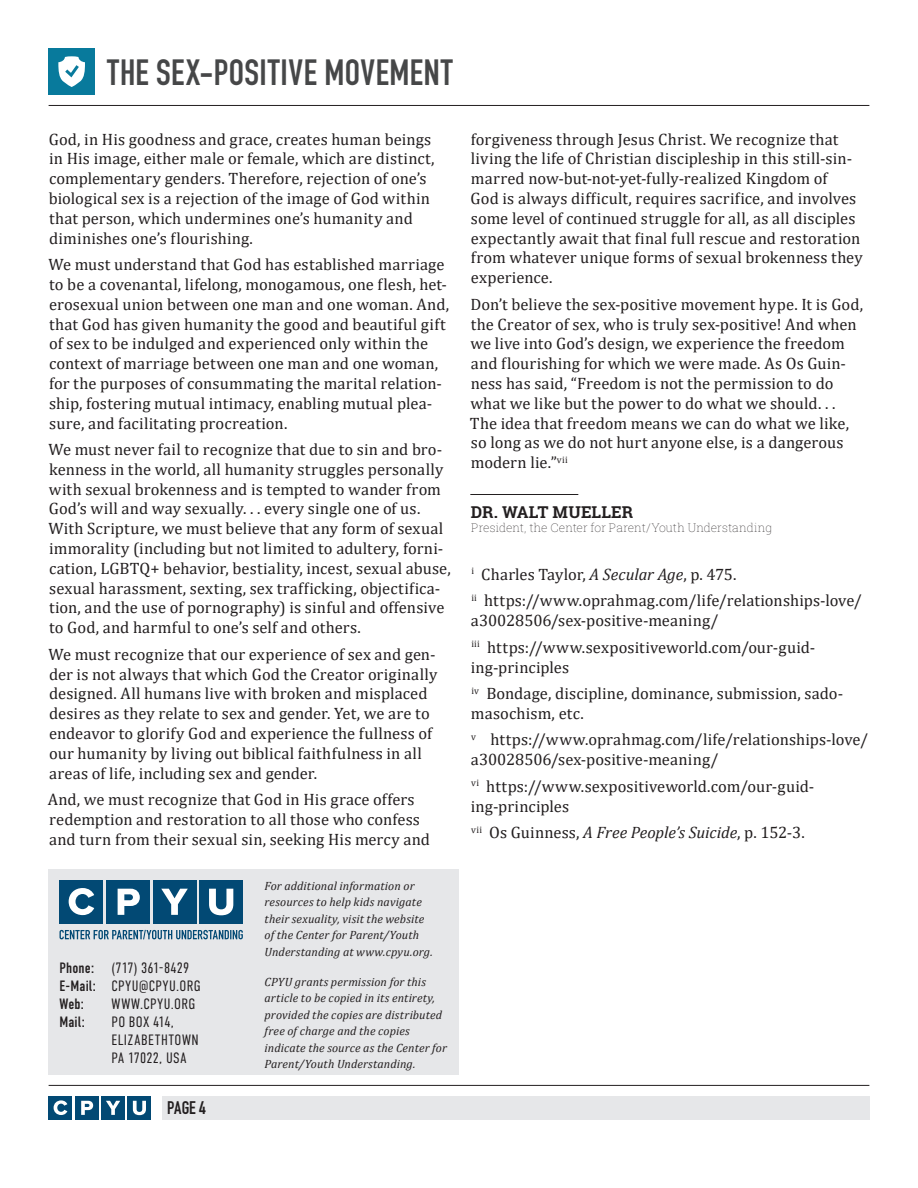
<style>
.page{position:relative;width:918px;height:1188px;background:#fff}
.page>*{position:absolute;margin:0;border:0;box-sizing:border-box;transform-origin:0 0}
.t1{font:700 36px "DIN Condensed";letter-spacing:.015em;color:#464748}
.t2{font:700 18px "DIN Condensed";color:#231f20}
.Body_text{font:16.5px/19.8px "Cambria";letter-spacing:.005em;color:#231f20}
.Body_text-2{font:700 16.5px "Roboto Slab";letter-spacing:.005em;color:#231f20}
.Copy{font:300 15px "DIN Condensed";letter-spacing:.025em;color:#231f20}
.Copy-2{font:15px "DIN Condensed";letter-spacing:.01em;color:#231f20}
.Copy-3{font:italic 12px/16.5px "Cambria";letter-spacing:.01em;color:#231f20}
.Body_text-3{font:100 12px "Roboto Slab";color:#231f20}
.s1{font-weight:400}
.s2{font-style:italic}
</style>
<div class="page">
<div style="left:49px;top:1096px;width:23px;height:24px;background:#024974"></div>
<svg style="left:54px;top:1100px;width:13px;height:15px"></svg>
<div style="left:75px;top:1096px;width:23px;height:24px;background:#024974"></div>
<svg style="left:81px;top:1101px;width:12px;height:14px"></svg>
<div style="left:101px;top:1096px;width:24px;height:24px;background:#024974"></div>
<svg style="left:106px;top:1101px;width:14px;height:14px"></svg>
<div style="left:128px;top:1096px;width:23px;height:24px;background:#024974"></div>
<svg style="left:133px;top:1101px;width:13px;height:14px"></svg>
<hr style="left:49px;top:1085px;width:820px;height:1px;background:#231f20">
<div style="left:162px;top:1096px;width:707px;height:24px;background:#e6e7e9"></div>
<hr style="left:49px;top:105px;width:820px;height:1px;background:#231f20">
<div style="left:49px;top:49px;width:46px;height:46px;background:#087a9c"></div>
<svg style="left:58px;top:56px;width:27px;height:31px"></svg>
<hr style="left:470px;top:494px;width:108px;height:1px;background:#231f20">
<div style="left:49px;top:869px;width:410px;height:206px;background:#e6e7e9"></div>
<div style="left:59px;top:880px;width:44px;height:44px;background:#024974"></div>
<svg style="left:69px;top:888px;width:25px;height:27px"></svg>
<div style="left:106px;top:880px;width:44px;height:44px;background:#024974"></div>
<svg style="left:118px;top:889px;width:22px;height:26px"></svg>
<div style="left:153px;top:880px;width:43px;height:44px;background:#024974"></div>
<svg style="left:161px;top:889px;width:27px;height:26px"></svg>
<div style="left:199px;top:880px;width:44px;height:44px;background:#024974"></div>
<svg style="left:209px;top:889px;width:24px;height:26px"></svg>
<svg style="left:60px;top:930px;width:183px;height:9px"></svg>
<p class="t1" style="left:107px;top:48px;width:347px">THE SEX-POSITIVE MOVEMENT</p>
<p class="Body_text" style="left:49px;top:129px;width:387px">God, in His goodness and grace, creates human beings in His image, either male or female, which are distinct, complementary genders. Therefore, rejection of one’s biological sex is a rejection of the image of God within that person, which undermines one’s humanity and diminishes one’s flourishing.</p>
<p class="Body_text" style="left:49px;top:255px;width:402px">We must understand that God has established marriage to be a covenantal, lifelong, monogamous, one flesh, het&shy;erosexual union between one man and one woman. And, that God has given humanity the good and beautiful gift of sex to be indulged and experienced only within the context of marriage between one man and one woman, for the purposes of consummating the marital relation&shy;ship, fostering mutual intimacy, enabling mutual plea&shy;sure, and facilitating procreation.</p>
<p class="Body_text" style="left:49px;top:440px;width:404px">We must never fail to recognize that due to sin and bro&shy;kenness in the world, all humanity struggles personally with sexual brokenness and is tempted to wander from God’s will and way sexually. . . every single one of us.<br>With Scripture, we must believe that any form of sexual immorality (including but not limited to adultery, forni&shy;cation, LGBTQ+ behavior, bestiality, incest, sexual abuse, sexual harassment, sexting, sex trafficking, objectifica&shy;tion, and the use of pornography) is sinful and offensive to God, and harmful to one’s self and others.</p>
<p class="Body_text" style="left:49px;top:644px;width:390px">We must recognize that our experience of sex and gen&shy;der is not always that which God the Creator originally designed. All humans live with broken and misplaced desires as they relate to sex and gender. Yet, we are to endeavor to glorify God and experience the fullness of our humanity by living out biblical faithfulness in all areas of life, including sex and gender.</p>
<p class="Body_text" style="left:48px;top:790px;width:384px">And, we must recognize that God in His grace offers redemption and restoration to all those who confess and turn from their sexual sin, seeking His mercy and</p>
<p class="Copy" style="left:59px;top:959px;width:131px"><span class="s1">Phone:</span> (717) 361-8429</p>
<p class="Copy" style="left:59px;top:977px;width:143px"><span class="s1">E-Mail:</span> CPYU@CPYU.ORG</p>
<p class="Copy-2" style="left:59px;top:995px;width:26px">Web:</p>
<p class="Copy" style="left:111px;top:995px;width:85px">WWW.CPYU.ORG</p>
<p class="Copy-2" style="left:59px;top:1013px;width:27px">Mail:</p>
<p class="Copy" style="left:111px;top:1013px;width:64px">PO BOX 414,</p>
<p class="Copy" style="left:111px;top:1031px;width:89px">ELIZABETHTOWN</p>
<p class="Copy" style="left:111px;top:1049px;width:77px">PA 17022, USA</p>
<p class="t2" style="left:167px;top:1096px;width:40px">PAGE 4</p>
<p class="Copy-3" style="left:265px;top:877px;width:170px">For additional information or resources to help kids navigate their sexuality, visit the website of the Center for Parent/Youth<br>Understanding at www.cpyu.org.</p>
<p class="Copy-3" style="left:265px;top:973px;width:184px">CPYU grants permission for this article to be copied in its entirety, provided the copies are distributed free of charge and the copies indicate the source as the Center for Parent/Youth Understanding.</p>
<p class="Body_text" style="left:471px;top:129px;width:394px">forgiveness through Jesus Christ. We recognize that living the life of Christian discipleship in this still-sin&shy;marred now-but-not-yet-fully-realized Kingdom of<br>God is always difficult, requires sacrifice, and involves some level of continued struggle for all, as all disciples expectantly await that final full rescue and restoration from whatever unique forms of sexual brokenness they experience.</p>
<p class="Body_text" style="left:470px;top:294px;width:395px">Don’t believe the sex-positive movement hype. It is God, the Creator of sex, who is truly sex-positive! And when we live into God’s design, we experience the freedom and flourishing for which we were made. As Os Guin&shy;ness has said, “Freedom is not the permission to do what we like but the power to do what we should. . .<br>The idea that freedom means we can do what we like, so long as we do not hurt anyone else, is a dangerous modern lie.”<sup>vii</sup></p>
<p class="Body_text-2" style="left:471px;top:500px;width:164px">DR. WALT MUELLER</p>
<p class="Body_text-3" style="left:471px;top:520px;width:303px">President, the Center for Parent/Youth Understanding</p>
<p class="Body_text" style="left:471px;top:564px;width:267px"><sup>i</sup> Charles Taylor, <span class="s2">A Secular Age</span>, p. 475.</p>
<p class="Body_text" style="left:471px;top:591px;width:393px"><sup>ii</sup> https://www.oprahmag.com/life/relationships-love/ a30028506/sex-positive-meaning/</p>
<p class="Body_text" style="left:471px;top:637px;width:346px"><sup>iii</sup> https://www.sexpositiveworld.com/our-guid&shy;ing-principles</p>
<p class="Body_text" style="left:471px;top:683px;width:374px"><sup>iv</sup> Bondage, discipline, dominance, submission, sado&shy;masochism, etc.</p>
<p class="Body_text" style="left:471px;top:730px;width:399px"><sup>v</sup> https://www.oprahmag.com/life/relationships-love/ a30028506/sex-positive-meaning/</p>
<p class="Body_text" style="left:471px;top:776px;width:345px"><sup>vi</sup> https://www.sexpositiveworld.com/our-guid&shy;ing-principles</p>
<p class="Body_text" style="left:471px;top:823px;width:335px"><sup>vii</sup> Os Guinness, <span class="s2">A Free People’s Suicide</span>, p. 152-3.</p>
</div>
